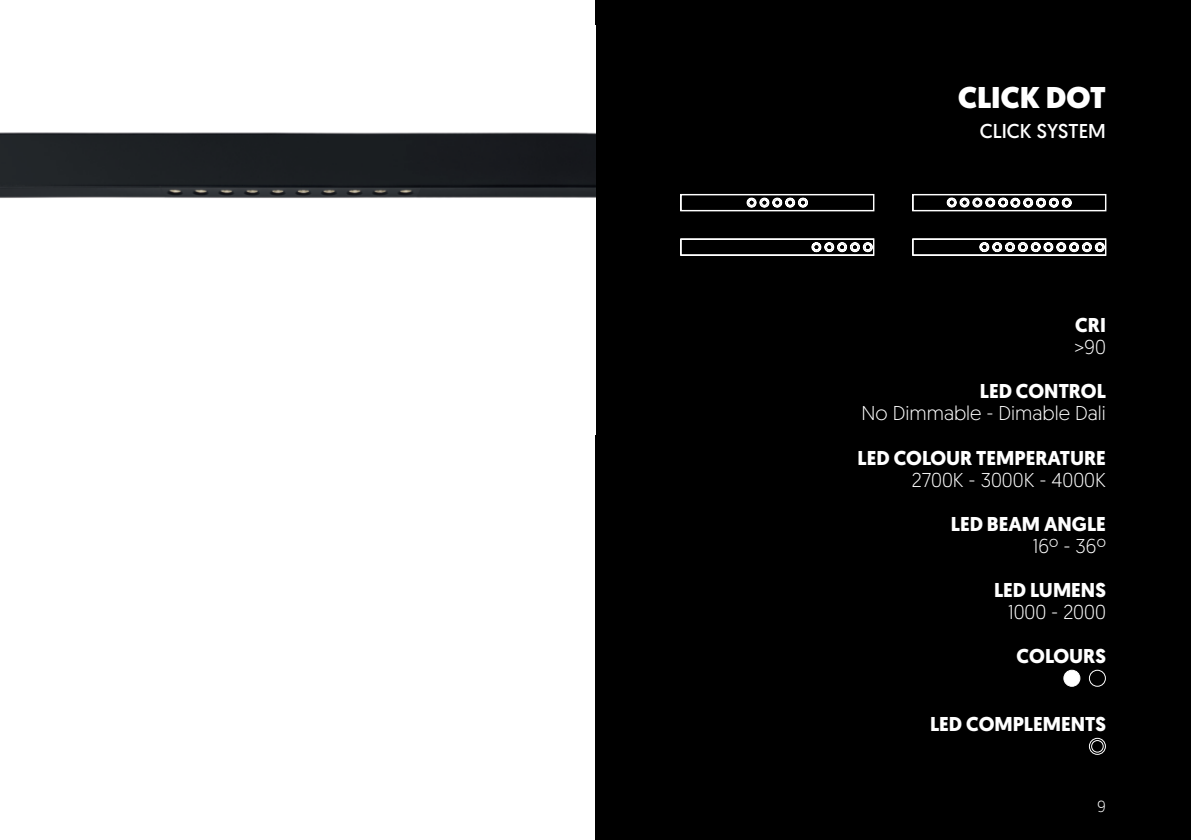
<style>
.page{position:relative;width:1191px;height:840px;background:#fff}
.page>*{position:absolute;margin:0;border:0;box-sizing:border-box;transform-origin:0 0}
.t1{font:900 30px "Geomanist";color:#fff}
.t2{font:700 20px "Geomanist";color:#fff}
.t3{font:300 20px "Geomanist";color:#fff}
.t4{font:20px "Geomanist";color:#fff}
.t5{font:300 16px "Geomanist";color:#fff}
</style>
<div class="page">
<div style="left:595px;top:0;width:596px;height:839px;background:#000"></div>
<img style="left:0;top:132px;width:595px;height:66px">
<div style="left:1063px;top:670px;width:17px;height:16px;background:#fff;border-radius:50%"></div>
<div style="left:1063px;top:669px;width:17px;height:17px;border:1px solid #fff;border-radius:50%"></div>
<div style="left:1088px;top:669px;width:18px;height:17px;border:1px solid #fff;border-radius:50%"></div>
<div style="left:1088px;top:737px;width:18px;height:17px;border:1px solid #fff;border-radius:50%"></div>
<div style="left:1091px;top:739px;width:12px;height:13px;border:1px solid #fff;border-radius:50%"></div>
<svg style="left:680px;top:194px;width:194px;height:18px"></svg>
<svg style="left:680px;top:238px;width:194px;height:18px"></svg>
<svg style="left:912px;top:238px;width:194px;height:18px"></svg>
<svg style="left:912px;top:194px;width:194px;height:18px"></svg>
<h1 class="t1" style="left:958px;top:80px;width:149px">CLICK DOT</h1>
<p class="t4" style="left:979px;top:119px;width:128px">CLICK SYSTEM</p>
<p class="t2" style="left:1075px;top:313px;width:32px">CRI</p>
<p class="t3" style="left:1074px;top:339px;width:33px">&gt;90</p>
<p class="t2" style="left:979px;top:379px;width:128px">LED CONTROL</p>
<p class="t3" style="left:861px;top:405px;width:246px">No Dimmable - Dimable Dali</p>
<p class="t2" style="left:857px;top:445px;width:250px">LED COLOUR TEMPERATURE</p>
<p class="t3" style="left:911px;top:471px;width:196px">2700K - 3000K - 4000K</p>
<p class="t2" style="left:951px;top:511px;width:156px">LED BEAM ANGLE</p>
<p class="t3" style="left:1032px;top:537px;width:75px">16º - 36º</p>
<p class="t2" style="left:994px;top:577px;width:113px">LED LUMENS</p>
<p class="t3" style="left:1007px;top:603px;width:100px">1000 - 2000</p>
<p class="t2" style="left:1016px;top:643px;width:91px">COLOURS</p>
<p class="t2" style="left:930px;top:711px;width:177px">LED COMPLEMENTS</p>
<p class="t5" style="left:1097px;top:799px;width:10px">9</p>
</div>
